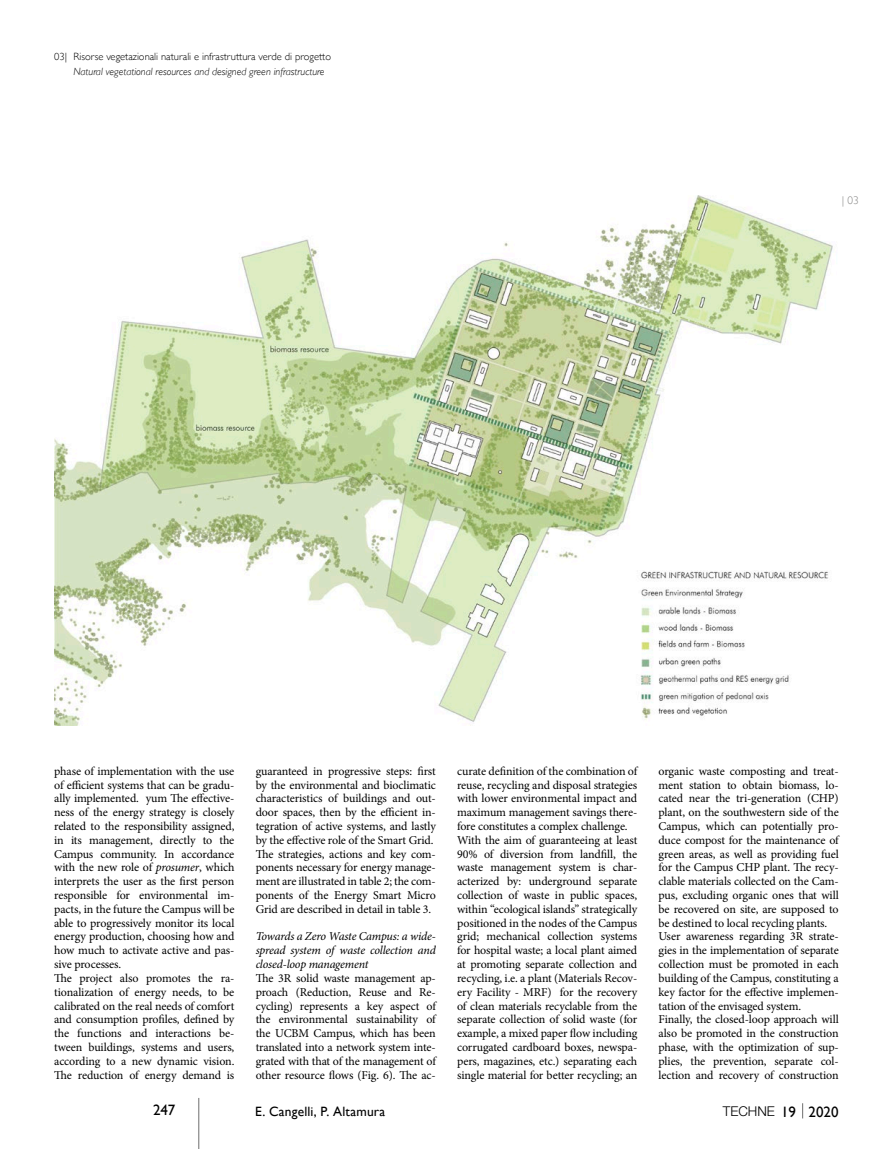
<style>
.page{position:relative;width:893px;height:1149px;background:#fff}
.page>*{position:absolute;margin:0;border:0;box-sizing:border-box;transform-origin:0 0}
.t1{font:15px "Gill Sans";color:#000}
.t2{font:13.5px "Gill Sans";letter-spacing:.015em;color:#000}
.t3{font:300 13.5px "Helvetica Neue LT Std";color:#000}
.t4{font:12px/13.8px "Minion Pro";letter-spacing:-.01em;color:#000}
.t5{font:italic 12px/13.8px "Minion Pro";letter-spacing:-.015em;color:#000;text-align:justify}
.t6{font:300 11.25px "Gill Sans";color:#878786}
.t7{font:300 10.5px "Gill Sans";color:#000}
.t8{font:italic 300 10.5px "Gill Sans";color:#000}
.s1{font-style:italic}
.s2{font-family:"Gill Sans";font-weight:400;font-size:15px}
</style>
<div class="page">
<svg style="left:802px;top:1103px;width:1px;height:15px"></svg>
<hr style="left:198px;top:1097px;width:1px;height:51px;background:#6e6e6e">
<img style="left:54px;top:196px;width:779px;height:529px">
<p class="t7" style="left:54px;top:49px;width:278px">03| Risorse vegetazionali naturali e infrastruttura verde di progetto</p>
<p class="t8" style="left:73px;top:66px;width:253px">Natural vegetational resources and designed green infrastructure</p>
<p class="t6" style="left:842px;top:191px;width:18px">| 03</p>
<p class="t4" style="left:54px;top:763px;width:182px">phase of implementation with the use of efficient systems that can be gradu&shy;ally implemented. yum The effective&shy;ness of the energy strategy is closely related to the responsibility assigned, in its management, directly to the Campus community. In accordance with the new role of <span class="s1">prosumer</span>, which interprets the user as the first person responsible for environmental im&shy;pacts, in the future the Campus will be able to progressively monitor its local energy production, choosing how and how much to activate active and pas&shy;sive processes.<br>The project also promotes the ra&shy;tionalization of energy needs, to be calibrated on the real needs of comfort and consumption profiles, defined by the functions and interactions be&shy;tween buildings, systems and users, according to a new dynamic vision.<br>The reduction of energy demand is</p>
<p class="t4" style="left:256px;top:763px;width:182px">guaranteed in progressive steps: first by the environmental and bioclimatic characteristics of buildings and out&shy;door spaces, then by the efficient in&shy;tegration of active systems, and lastly by the effective role of the Smart Grid.<br>The strategies, actions and key com&shy;ponents necessary for energy manage&shy;ment are illustrated in table 2; the com&shy;ponents of the Energy Smart Micro Grid are described in detail in table 3.</p>
<p class="t5" style="left:256px;top:929px;width:182px">Towards a Zero Waste Campus: a wide&shy;spread system of waste collection and closed-loop management</p>
<p class="t4" style="left:256px;top:970px;width:182px;text-align:justify">The 3R solid waste management ap&shy;proach (Reduction, Reuse and Re&shy;cycling) represents a key aspect of the environmental sustainability of the UCBM Campus, which has been translated into a network system inte&shy;grated with that of the management of other resource flows (Fig. 6). The ac-</p>
<p class="t4" style="left:457px;top:763px;width:182px">curate definition of the combination of reuse, recycling and disposal strategies with lower environmental impact and maximum management savings there&shy;fore constitutes a complex challenge.<br>With the aim of guaranteeing at least 90% of diversion from landfill, the waste management system is char&shy;acterized by: underground separate collection of waste in public spaces, within “ecological islands” strategically positioned in the nodes of the Campus grid; mechanical collection systems for hospital waste; a local plant aimed at promoting separate collection and recycling, i.e. a plant (Materials Recov&shy;ery Facility - MRF) for the recovery of clean materials recyclable from the separate collection of solid waste (for example, a mixed paper flow including corrugated cardboard boxes, newspa&shy;pers, magazines, etc.) separating each single material for better recycling; an</p>
<p class="t4" style="left:659px;top:763px;width:182px">organic waste composting and treat&shy;ment station to obtain biomass, lo&shy;cated near the tri-generation (CHP) plant, on the southwestern side of the Campus, which can potentially pro&shy;duce compost for the maintenance of green areas, as well as providing fuel for the Campus CHP plant. The recy&shy;clable materials collected on the Cam&shy;pus, excluding organic ones that will be recovered on site, are supposed to be destined to local recycling plants.<br>User awareness regarding 3R strate&shy;gies in the implementation of separate collection must be promoted in each building of the Campus, constituting a key factor for the effective implemen&shy;tation of the envisaged system.<br>Finally, the closed-loop approach will also be promoted in the construction phase, with the optimization of sup&shy;plies, the prevention, separate col&shy;lection and recovery of construction</p>
<p class="t1" style="left:153px;top:1100px;width:24px">247</p>
<p class="t2" style="left:255px;top:1102px;width:132px">E. Cangelli, P. Altamura</p>
<p class="t3" style="left:723px;top:1102px;width:117px">TECHNE <span class="s2">19 2020</span></p>
</div>
